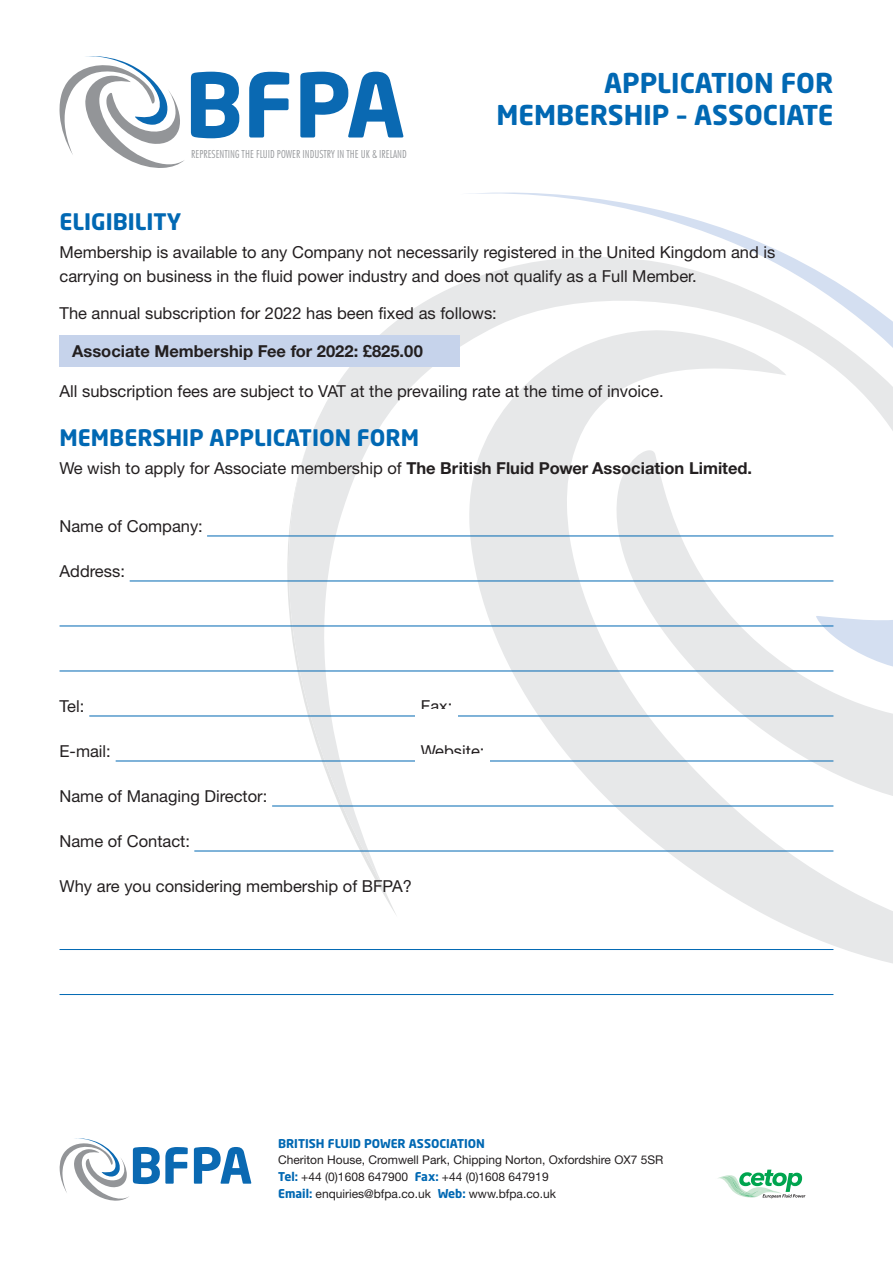
<style>
.page{position:relative;width:893px;height:1263px;background:#fff}
.page>*{position:absolute;margin:0;border:0;box-sizing:border-box;transform-origin:0 0}
.t1{font:700 27px/32.4px "Neo Sans";color:#0168b3;text-align:right}
.t2{font:700 22.5px "Neo Sans";color:#0168b3}
.t3{font:16.5px/24px "Helvetica Neue";color:#231f20}
.t4{font:700 16.5px "Helvetica Neue CE";color:#231f20}
.t5{font:12px/16.5px "Helvetica Neue";color:#231f20}
.t6{font:700 12px "Neo Sans";color:#0168b3}
.t7{font:300 condensed 11.25px "Futura BT";color:#939598}
.s1{font-family:"Helvetica Neue"}
.s2{font-family:"Helvetica Neue";font-weight:400}
.s3{font-family:"Neo Sans";font-weight:700;color:#0168b3}
</style>
<div class="page">
<svg style="left:469px;top:193px;width:285px;height:47px"></svg>
<svg style="left:287px;top:240px;width:606px;height:648px"></svg>
<svg style="left:468px;top:327px;width:425px;height:637px"></svg>
<svg style="left:616px;top:423px;width:277px;height:392px"></svg>
<hr style="left:207px;top:536px;width:626px;height:1px;background:#0168b3">
<hr style="left:130px;top:581px;width:703px;height:1px;background:#0168b3">
<hr style="left:60px;top:626px;width:773px;height:1px;background:#0168b3">
<hr style="left:60px;top:671px;width:773px;height:1px;background:#0168b3">
<hr style="left:89px;top:716px;width:744px;height:1px;background:#0168b3">
<hr style="left:116px;top:761px;width:717px;height:1px;background:#0168b3">
<hr style="left:272px;top:806px;width:561px;height:1px;background:#0168b3">
<hr style="left:194px;top:851px;width:639px;height:1px;background:#0168b3">
<hr style="left:60px;top:949px;width:773px;height:1px;background:#0168b3">
<hr style="left:60px;top:994px;width:773px;height:1px;background:#0168b3">
<div style="left:60px;top:336px;width:400px;height:31px;background:#c6d3eb"></div>
<svg style="left:60px;top:1138px;width:128px;height:62px"></svg>
<svg style="left:194px;top:1147px;width:57px;height:37px"></svg>
<svg style="left:60px;top:56px;width:124px;height:112px"></svg>
<svg style="left:191px;top:72px;width:48px;height:66px"></svg>
<svg style="left:249px;top:72px;width:40px;height:66px"></svg>
<svg style="left:300px;top:72px;width:103px;height:66px"></svg>
<div style="left:415px;top:709px;width:42px;height:8px;background:#fff"></div>
<div style="left:415px;top:754px;width:75px;height:8px;background:#fff"></div>
<svg style="left:718px;top:1169px;width:87px;height:29px"></svg>
<p class="t7" style="left:191px;top:149px;width:217px">REPRESENTING THE FLUID POWER INDUSTRY IN THE UK &amp; IRELAND</p>
<h1 class="t1" style="left:496px;top:69px;width:339px">APPLICATION FOR<br>MEMBERSHIP – ASSOCIATE</h1>
<h2 class="t2" style="left:60px;top:213px;width:123px">ELIGIBILITY</h2>
<p class="t3" style="left:60px;top:240px;width:717px">Membership is available to any Company not necessarily registered in the United Kingdom and is carrying on business in the fluid power industry and does not qualify as a Full Member.</p>
<p class="t3" style="left:60px;top:301px;width:439px">The annual subscription for 2022 has been fixed as follows:</p>
<p class="t4" style="left:72px;top:341px;width:352px">Associate Membership Fee for 2022: <span class="s1">£</span>825.00</p>
<p class="t3" style="left:60px;top:379px;width:606px">All subscription fees are subject to VAT at the prevailing rate at the time of invoice.</p>
<h2 class="t2" style="left:60px;top:429px;width:361px">MEMBERSHIP APPLICATION FORM</h2>
<p class="t4" style="left:60px;top:458px;width:694px"><span class="s2">We wish to apply for Associate membership of</span> The British Fluid Power Association Limited.</p>
<p class="t3" style="left:60px;top:514px;width:145px">Name of Company:</p>
<p class="t3" style="left:60px;top:559px;width:67px">Address:</p>
<p class="t3" style="left:60px;top:694px;width:26px">Tel:</p>
<p class="t3" style="left:421px;top:694px;width:33px">Fax:</p>
<p class="t3" style="left:60px;top:739px;width:53px">E-mail:</p>
<p class="t3" style="left:421px;top:739px;width:65px">Website:</p>
<p class="t3" style="left:60px;top:784px;width:209px">Name of Managing Director:</p>
<p class="t3" style="left:60px;top:829px;width:132px">Name of Contact:</p>
<p class="t3" style="left:60px;top:874px;width:354px">Why are you considering membership of BFPA?</p>
<p class="t6" style="left:278px;top:1139px;width:208px">BRITISH FLUID POWER ASSOCIATION</p>
<p class="t5" style="left:278px;top:1152px;width:387px">Cheriton House, Cromwell Park, Chipping Norton, Oxfordshire OX7 5SR<br><span class="s3">Tel:</span> +44 (0)1608 647900 <span class="s3">Fax:</span> +44 (0)1608 647919<br><span class="s3">Email:</span> enquiries@bfpa.co.uk <span class="s3">Web:</span> www.bfpa.co.uk</p>
</div>
